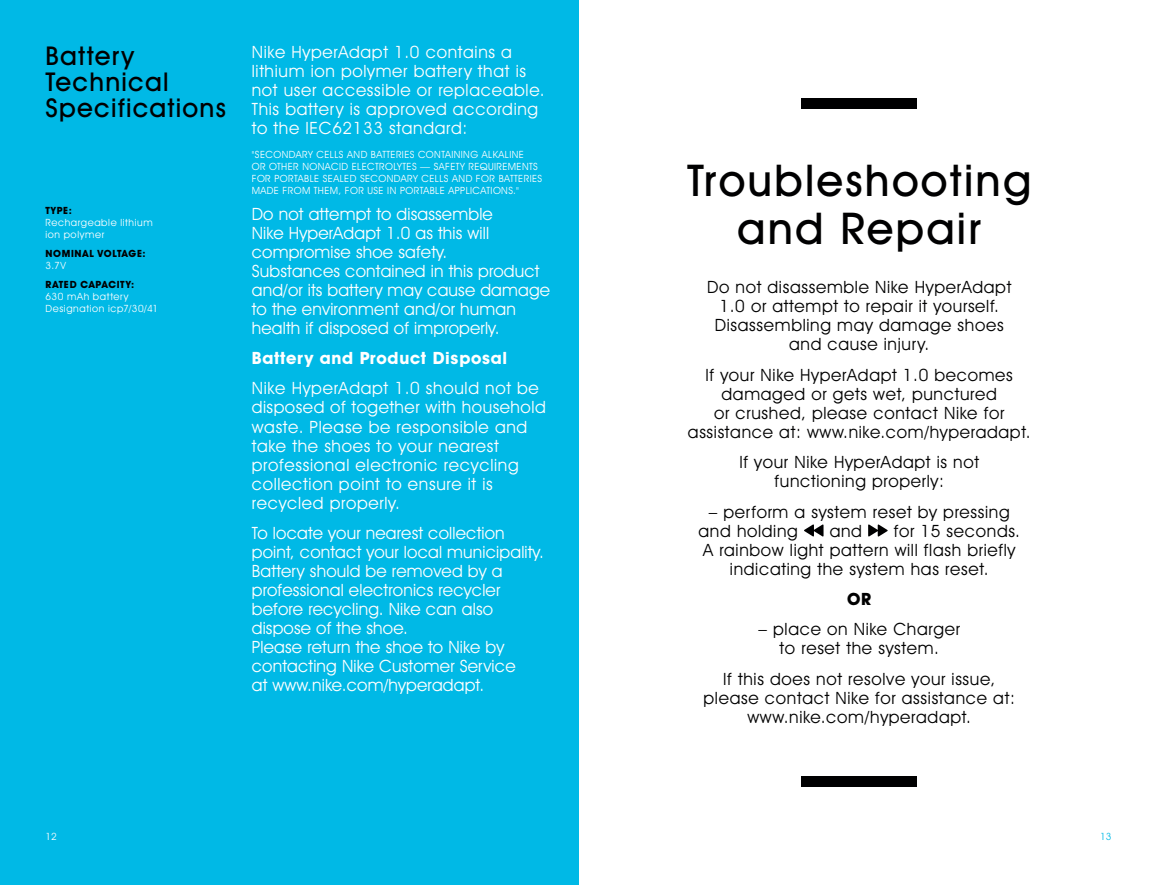
<style>
.page{position:relative;width:1157px;height:885px;background:#fff}
.page>*{position:absolute;margin:0;border:0;box-sizing:border-box;transform-origin:0 0}
.t1{font:500 44px/48px "Avant Garde IT Cby BT";letter-spacing:.05em;color:#000001;text-align:center}
.t2{font:500 26px/26px "Avant Garde IT Cby BT";letter-spacing:.05em;color:#000001}
.t3{font:17px/19px "Avant Garde IT Cby BT";letter-spacing:.04em;color:#000001;text-align:center}
.t4{font:17px/19px "Avant Garde IT Cby BT";letter-spacing:.01em;color:#fff}
.t5{font:17px/19px "Avant Garde IT Cby BT";letter-spacing:.04em;color:#fff}
.t6{font:700 17px "Avant Garde IT Cby BT";letter-spacing:.04em;color:#fff}
.t7{font:700 17px "Avant Garde IT Cby BT";color:#000001}
.t8{font:10px/12px "Avant Garde IT Cby BT";letter-spacing:.04em;color:#fff}
.t9{font:700 10px "Avant Garde IT Cby BT";letter-spacing:.07em;color:#000001}
.t10{font:10px/12px "Avant Garde IT Cby BT";letter-spacing:.06em;color:#fff}
.t11{font:10px/12px "Avant Garde IT Cby BT";letter-spacing:.065em;color:#fff}
.t12{font:10px "Avant Garde IT Cby BT";color:#00b9e6}
</style>
<div class="page">
<svg style="left:804px;top:524px;width:19px;height:12px"></svg>
<svg style="left:868px;top:524px;width:19px;height:12px"></svg>
<div style="left:0;top:0;width:578px;height:884px;background:#00b9e6"></div>
<div style="left:801px;top:776px;width:116px;height:11px;background:#000001"></div>
<div style="left:801px;top:98px;width:116px;height:10px;background:#000001"></div>
<h2 class="t2" style="left:45px;top:43px;width:182px">Battery<br>Technical<br>Specifications</h2>
<p class="t5" style="left:252px;top:43px;width:294px">Nike HyperAdapt 1.0 contains a lithium ion polymer battery that is not user accessible or replaceable.<br>This battery is approved according to the IEC62133 standard:</p>
<p class="t8" style="left:252px;top:148px;width:292px">"SECONDARY CELLS AND BATTERIES CONTAINING ALKALINE<br>OR OTHER NONACID ELECTROLYTES — SAFETY REQUIREMENTS FOR PORTABLE SEALED SECONDARY CELLS AND FOR BATTERIES MADE FROM THEM, FOR USE IN PORTABLE APPLICATIONS."</p>
<p class="t4" style="left:252px;top:204px;width:300px">Do not attempt to disassemble<br>Nike HyperAdapt 1.0 as this will compromise shoe safety.<br>Substances contained in this product and/or its battery may cause damage to the environment and/or human health if disposed of improperly.</p>
<p class="t6" style="left:252px;top:347px;width:257px">Battery and Product Disposal</p>
<p class="t5" style="left:252px;top:379px;width:295px">Nike HyperAdapt 1.0 should not be disposed of together with household waste. Please be responsible and take the shoes to your nearest professional electronic recycling collection point to ensure it is recycled properly.</p>
<p class="t4" style="left:252px;top:523px;width:293px">To locate your nearest collection point, contact your local municipality.<br>Battery should be removed by a professional electronics recycler before recycling. Nike can also dispose of the shoe.<br>Please return the shoe to Nike by contacting Nike Customer Service<br>at www.nike.com/hyperadapt.</p>
<p class="t9" style="left:45px;top:204px;width:28px">TYPE:</p>
<p class="t11" style="left:45px;top:216px;width:109px">Rechargeable lithium ion polymer</p>
<p class="t9" style="left:45px;top:247px;width:102px">NOMINAL VOLTAGE:</p>
<p class="t8" style="left:45px;top:259px;width:22px">3.7V</p>
<p class="t9" style="left:45px;top:278px;width:90px">RATED CAPACITY:</p>
<p class="t10" style="left:45px;top:290px;width:114px">630 mAh battery<br>Designation icp7/30/41</p>
<h1 class="t1" style="left:687px;top:156px;width:346px">Troubleshooting and Repair</h1>
<p class="t3" style="left:707px;top:277px;width:306px">Do not disassemble Nike HyperAdapt<br>1.0 or attempt to repair it yourself.<br>Disassembling may damage shoes and cause injury.</p>
<p class="t3" style="left:688px;top:365px;width:344px">If your Nike HyperAdapt 1.0 becomes damaged or gets wet, punctured<br>or crushed, please contact Nike for assistance at: www.nike.com/hyperadapt.</p>
<p class="t3" style="left:739px;top:452px;width:241px">If your Nike HyperAdapt is not functioning properly:</p>
<p class="t3" style="left:698px;top:502px;width:313px;text-align:left;text-indent:10px">– perform a system reset by pressing and holding</p>
<p class="t3" style="left:829px;top:521px;width:34px">and</p>
<p class="t3" style="left:893px;top:521px;width:128px">for 15 seconds.</p>
<p class="t3" style="left:703px;top:540px;width:314px">A rainbow light pattern will flash briefly</p>
<p class="t3" style="left:730px;top:559px;width:260px">indicating the system has reset.</p>
<p class="t7" style="left:847px;top:588px;width:26px">OR</p>
<p class="t3" style="left:758px;top:619px;width:203px">– place on Nike Charger to reset the system.</p>
<p class="t3" style="left:703px;top:669px;width:313px">If this does not resolve your issue, please contact Nike for assistance at: www.nike.com/hyperadapt.</p>
<p class="t8" style="left:45px;top:829px;width:13px">12</p>
<p class="t12" style="left:1100px;top:829px;width:13px">13</p>
</div>
